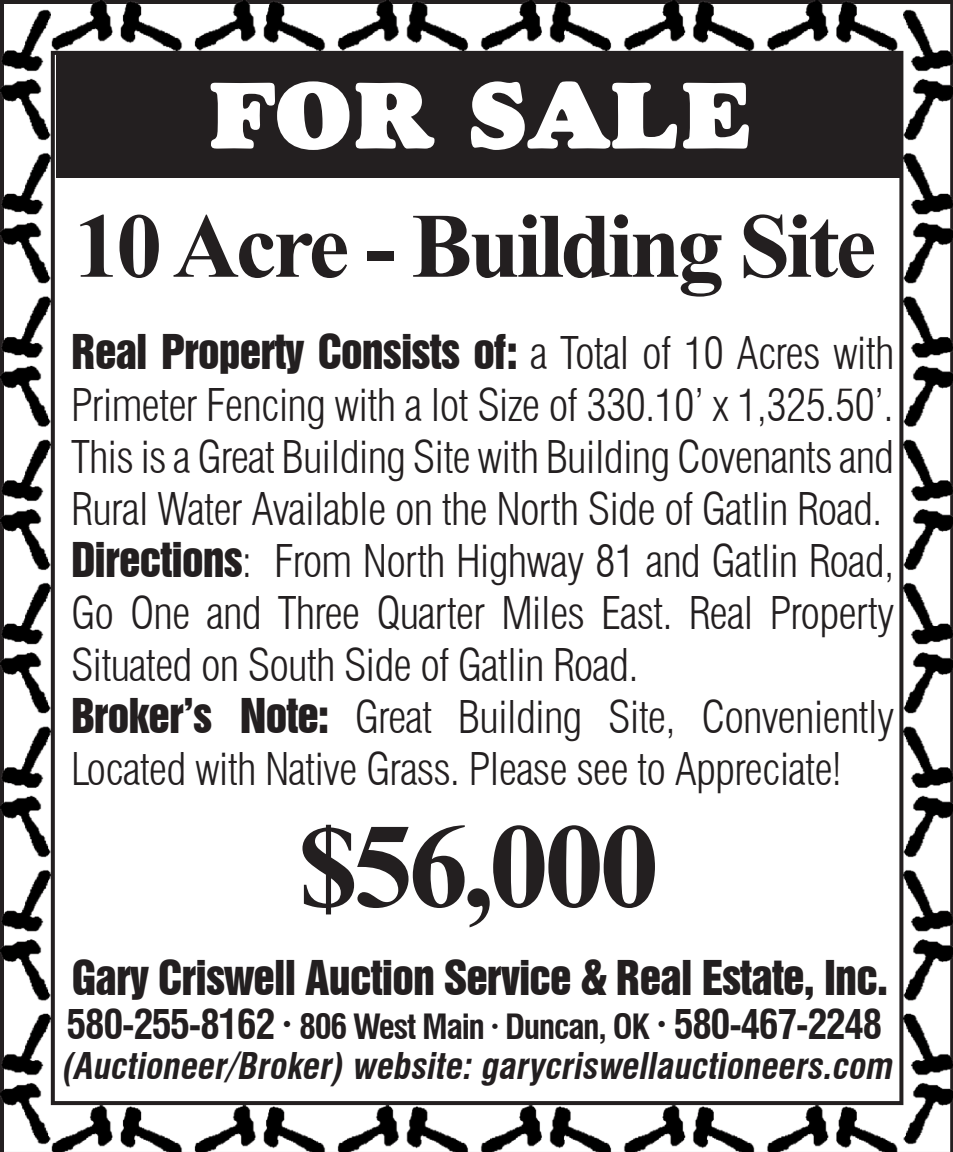
<style>
.page{position:relative;width:953px;height:1152px;background:#fff}
.page>*{position:absolute;margin:0;border:0;box-sizing:border-box;transform-origin:0 0}
.t1{font:700 120px "Times New Roman";color:#231f20}
.t2{font:96px "Goudy Std Heavyface";color:#fff;scale:1.08 1}
.t3{font:700 92px "Times New Roman";letter-spacing:-.04em;color:#231f20}
.t4{font:300 condensed 44px/52px "Swiss 721 BT";letter-spacing:-.02em;color:#231f20}
.t5{font:44px "Swiss 921 BT Regular A";letter-spacing:-.02em;color:#231f20}
.t6{font:700 condensed 40px "Swiss 721 BT";letter-spacing:-.04em;color:#231f20}
.t7{font:italic 700 condensed 36px "Swiss 721 BT";color:#231f20}
.s1{font-family:"Swiss 921 BT Regular A";font-weight:400;font-stretch:normal}
.s2{font-size:34px}
</style>
<div class="page">
<div style="left:0;top:0;width:952px;height:178px;background:#231f20"></div>
<div style="left:51px;top:51px;width:852px;height:1054px;border:4px solid #231f20"></div>
<img style="left:0;top:7px;width:51px;height:709px">
<img style="left:0;top:716px;width:51px;height:436px">
<img style="left:903px;top:720px;width:49px;height:432px">
<img style="left:903px;top:7px;width:49px;height:713px">
<img style="left:46px;top:0;width:862px;height:51px">
<img style="left:46px;top:1105px;width:862px;height:47px">
<p class="t2" style="left:207px;top:57px;width:506px">FOR SALE</p>
<p class="t3" style="left:74px;top:182px;width:803px">10 Acre - Building Site</p>
<p class="t4" style="left:71px;top:327px;width:824px"><span class="s1">Real Property Consists of:</span> a Total of 10 Acres with<br>Primeter Fencing with a lot Size of 330.10’ x 1,325.50’.</p>
<p class="t4" style="left:71px;top:431px;width:824px">This is a Great Building Site with Building Covenants and<br>Rural Water Available on the North Side of Gatlin Road.</p>
<p class="t4" style="left:71px;top:535px;width:824px;text-align:justify"><span class="s1">Directions</span>: From North Highway 81 and Gatlin Road, Go One and Three Quarter Miles East. Real Property Situated on South Side of Gatlin Road.</p>
<p class="t4" style="left:71px;top:691px;width:824px"><span class="s1">Broker’s Note:</span> Great Building Site, Conveniently<br>Located with Native Grass. Please see to Appreciate!</p>
<p class="t1" style="left:298px;top:783px;width:363px">$56,000</p>
<p class="t5" style="left:72px;top:949px;width:817px">Gary Criswell Auction Service &amp; Real Estate, Inc.</p>
<p class="t6" style="left:67px;top:1000px;width:817px">580-255-8162 · <span class="s2">806 West Main · Duncan, OK</span> · 580-467-2248</p>
<p class="t7" style="left:60px;top:1044px;width:840px">(Auctioneer/Broker)website:garycriswellauctioneers.com</p>
</div>
